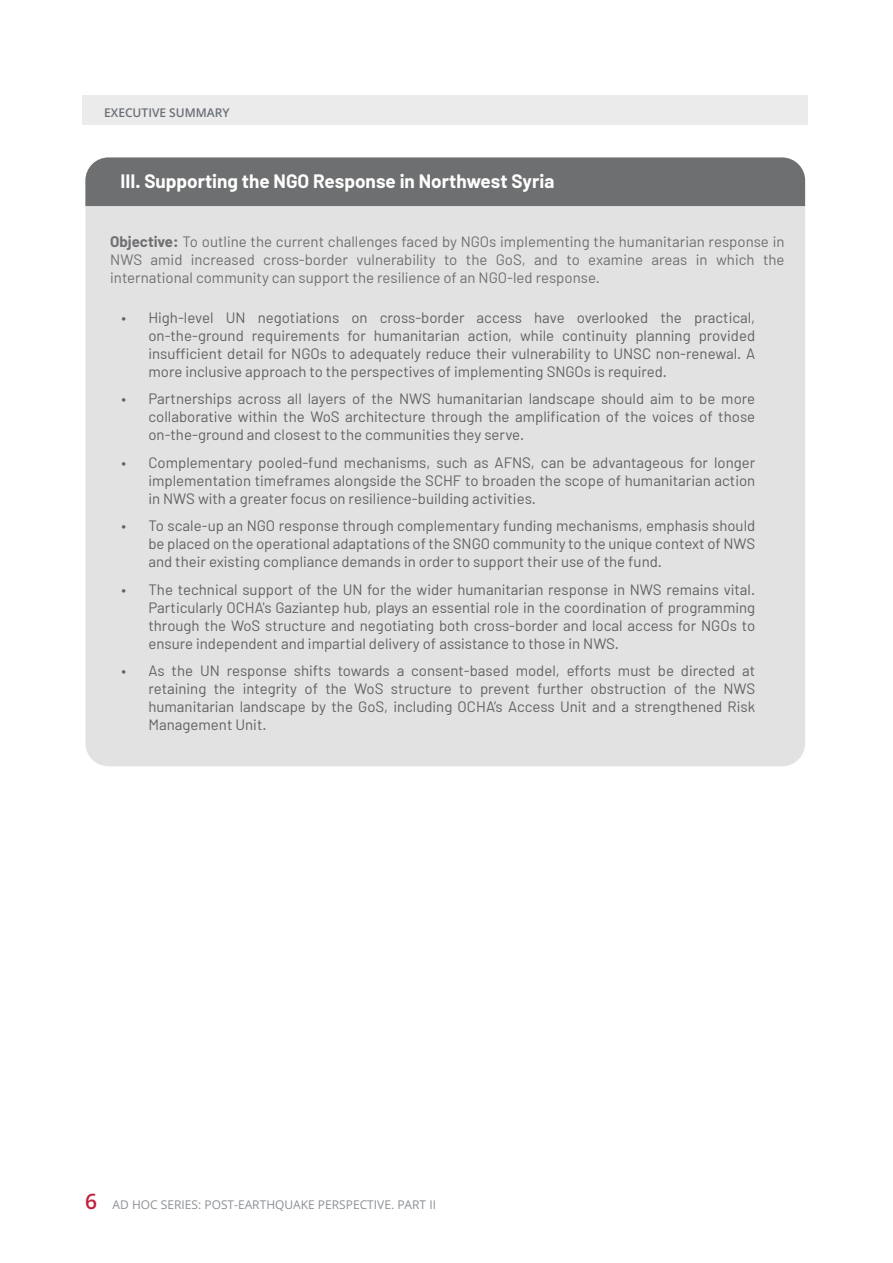
<style>
.page{position:relative;width:893px;height:1263px;background:#fff}
.page>*{position:absolute;margin:0;border:0;box-sizing:border-box;transform-origin:0 0}
.t1{font:700 18.9px "Barlow";color:#fff}
.t2{font:15px/18px "Barlow";color:#606161;text-align:justify}
.t3{font:15px/18px "Barlow";color:#6e6f71;text-align:justify}
.t4{font:12px "Open Sans";color:#8c9094}
.t5{font:600 12px "Open Sans";color:#6b7075}
.s1{font-weight:700}
.s2{font-weight:600;font-size:21px;color:#c21f3d}
</style>
<div class="page">
<div style="left:83px;top:96px;width:725px;height:29px;background:#ebebec"></div>
<div style="left:85px;top:157px;width:720px;height:609px;background:#e2e2e3;border-radius:23px"></div>
<div style="left:85px;top:157px;width:720px;height:49px;background:#6e6f71"></div>
<p class="t5" style="left:104px;top:104px;width:127px">EXECUTIVE SUMMARY</p>
<p class="t1" style="left:121px;top:169px;width:435px">III. Supporting the NGO Response in Northwest Syria</p>
<p class="t3" style="left:110px;top:232px;width:676px"><span class="s1">Objective:</span> To outline the current challenges faced by NGOs implementing the humanitarian response in NWS amid increased cross-border vulnerability to the GoS, and to examine areas in which the international community can support the resilience of an NGO-led response.</p>
<p class="t2" style="left:148px;top:308px;width:608px;text-indent:-27px">• High-level UN negotiations on cross-border access have overlooked the practical, on-the-ground requirements for humanitarian action, while continuity planning provided insufficient detail for NGOs to adequately reduce their vulnerability to UNSC non-renewal. A more inclusive approach to the perspectives of implementing SNGOs is required.</p>
<p class="t2" style="left:148px;top:390px;width:608px;text-indent:-27px">• Partnerships across all layers of the NWS humanitarian landscape should aim to be more collaborative within the WoS architecture through the amplification of the voices of those on-the-ground and closest to the communities they serve.</p>
<p class="t2" style="left:148px;top:453px;width:608px;text-indent:-27px">• Complementary pooled-fund mechanisms, such as AFNS, can be advantageous for longer implementation timeframes alongside the SCHF to broaden the scope of humanitarian action in NWS with a greater focus on resilience-building activities.</p>
<p class="t2" style="left:148px;top:517px;width:608px;text-indent:-27px">• To scale-up an NGO response through complementary funding mechanisms, emphasis should be placed on the operational adaptations of the SNGO community to the unique context of NWS and their existing compliance demands in order to support their use of the fund.</p>
<p class="t2" style="left:148px;top:580px;width:608px;text-indent:-27px">• The technical support of the UN for the wider humanitarian response in NWS remains vital.<br>Particularly OCHA's Gaziantep hub, plays an essential role in the coordination of programming through the WoS structure and negotiating both cross-border and local access for NGOs to ensure independent and impartial delivery of assistance to those in NWS.</p>
<p class="t2" style="left:148px;top:662px;width:608px;text-indent:-27px">• As the UN response shifts towards a consent-based model, efforts must be directed at retaining the integrity of the WoS structure to prevent further obstruction of the NWS humanitarian landscape by the GoS, including OCHA’s Access Unit and a strengthened Risk Management Unit.</p>
<p class="t4" style="left:85px;top:1196px;width:352px"><span class="s2">6</span> AD HOC SERIES: POST-EARTHQUAKE PERSPECTIVE. PART II</p>
</div>
